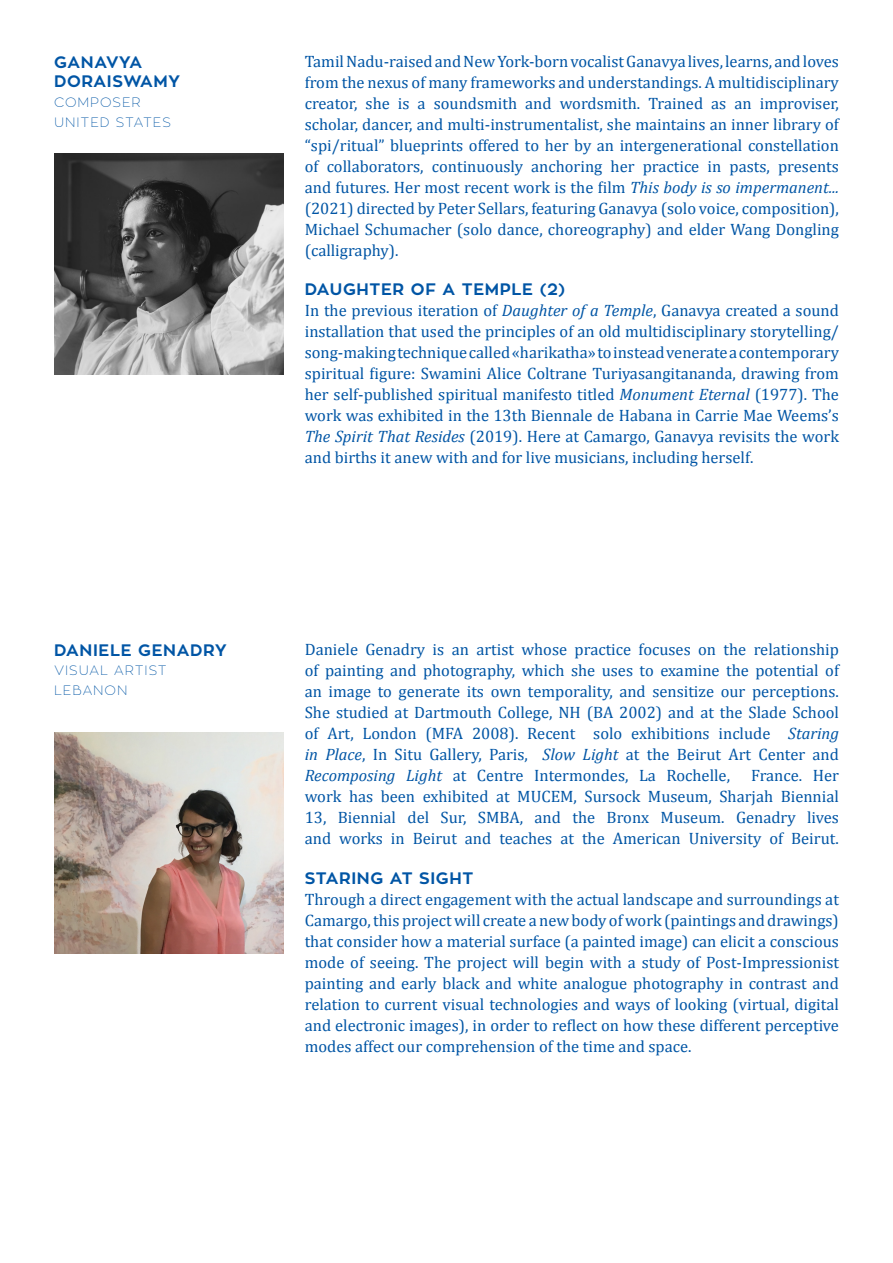
<style>
.page{position:relative;width:893px;height:1263px;background:#fff}
.page>*{position:absolute;margin:0;border:0;box-sizing:border-box;transform-origin:0 0}
.t1{font:16.5px/21px "Cambria";color:#0155a5;text-align:justify}
.t2{font:700 16.5px/19.8px "Zona Pro";letter-spacing:.04em;color:#0155a5}
.t3{font:100 13.5px "Zona Pro";letter-spacing:.07em;color:#0155a5}
.s1{font-style:italic}
</style>
<div class="page">
<img style="left:54px;top:153px;width:229px;height:221px">
<img style="left:54px;top:733px;width:229px;height:221px">
<p class="t2" style="left:54px;top:52px;width:128px">GANAVYA<br>DORAISWAMY</p>
<p class="t3" style="left:54px;top:94px;width:88px">COMPOSER</p>
<p class="t3" style="left:54px;top:113px;width:118px">UNITED STATES</p>
<p class="t2" style="left:54px;top:640px;width:174px">DANIELE GENADRY</p>
<p class="t3" style="left:54px;top:662px;width:114px">VISUAL ARTIST</p>
<p class="t3" style="left:54px;top:681px;width:75px">LEBANON</p>
<p class="t1" style="left:305px;top:51px;width:536px">Tamil Nadu-raised and New York-born vocalist Ganavya lives, learns, and loves from the nexus of many frameworks and understandings. A multidisciplinary creator, she is a soundsmith and wordsmith. Trained as an improviser, scholar, dancer, and multi-instrumentalist, she maintains an inner library of “spi/ritual” blueprints offered to her by an intergenerational constellation of collaborators, continuously anchoring her practice in pasts, presents and futures. Her most recent work is the film <span class="s1">This body is so impermanent... </span>(2021) directed by Peter Sellars, featuring Ganavya (solo voice, composition), Michael Schumacher (solo dance, choreography) and elder Wang Dongling (calligraphy).</p>
<p class="t2" style="left:305px;top:280px;width:262px">DAUGHTER OF A TEMPLE (2)</p>
<p class="t1" style="left:305px;top:300px;width:536px">In the previous iteration of <span class="s1">Daughter of a Temple</span>, Ganavya created a sound installation that used the principles of an old multidisciplinary storytelling/ song-making technique called «harikatha» to instead venerate a contemporary spiritual figure: Swamini Alice Coltrane Turiyasangitananda, drawing from her self-published spiritual manifesto titled <span class="s1">Monument Eternal</span> (1977). The work was exhibited in the 13th Biennale de Habana in Carrie Mae Weems’s <span class="s1">The Spirit That Resides</span> (2019). Here at Camargo, Ganavya revisits the work and births it anew with and for live musicians, including herself.</p>
<p class="t1" style="left:305px;top:639px;width:536px">Daniele Genadry is an artist whose practice focuses on the relationship of painting and photography, which she uses to examine the potential of an image to generate its own temporality, and sensitize our perceptions.<br>She studied at Dartmouth College, NH (BA 2002) and at the Slade School of Art, London (MFA 2008). Recent solo exhibitions include <span class="s1">Staring in Place</span>, In Situ Gallery, Paris, <span class="s1">Slow Light</span> at the Beirut Art Center and <span class="s1">Recomposing Light</span> at Centre Intermondes, La Rochelle,</p>
<p class="t1" style="left:305px;top:765px;width:536px;text-indent:446px">France. Her work has been exhibited at MUCEM, Sursock Museum, Sharjah Biennial 13, Biennial del Sur, SMBA, and the Bronx Museum. Genadry lives and works in Beirut and teaches at the American University of Beirut.</p>
<p class="t2" style="left:305px;top:868px;width:170px">STARING AT SIGHT</p>
<p class="t1" style="left:305px;top:888px;width:536px">Through a direct engagement with the actual landscape and surroundings at Camargo, this project will create a new body of work (paintings and drawings) that consider how a material surface (a painted image) can elicit a conscious mode of seeing. The project will begin with a study of Post-Impressionist painting and early black and white analogue photography in contrast and relation to current visual technologies and ways of looking (virtual, digital and electronic images), in order to reflect on how these different perceptive modes affect our comprehension of the time and space.</p>
</div>
